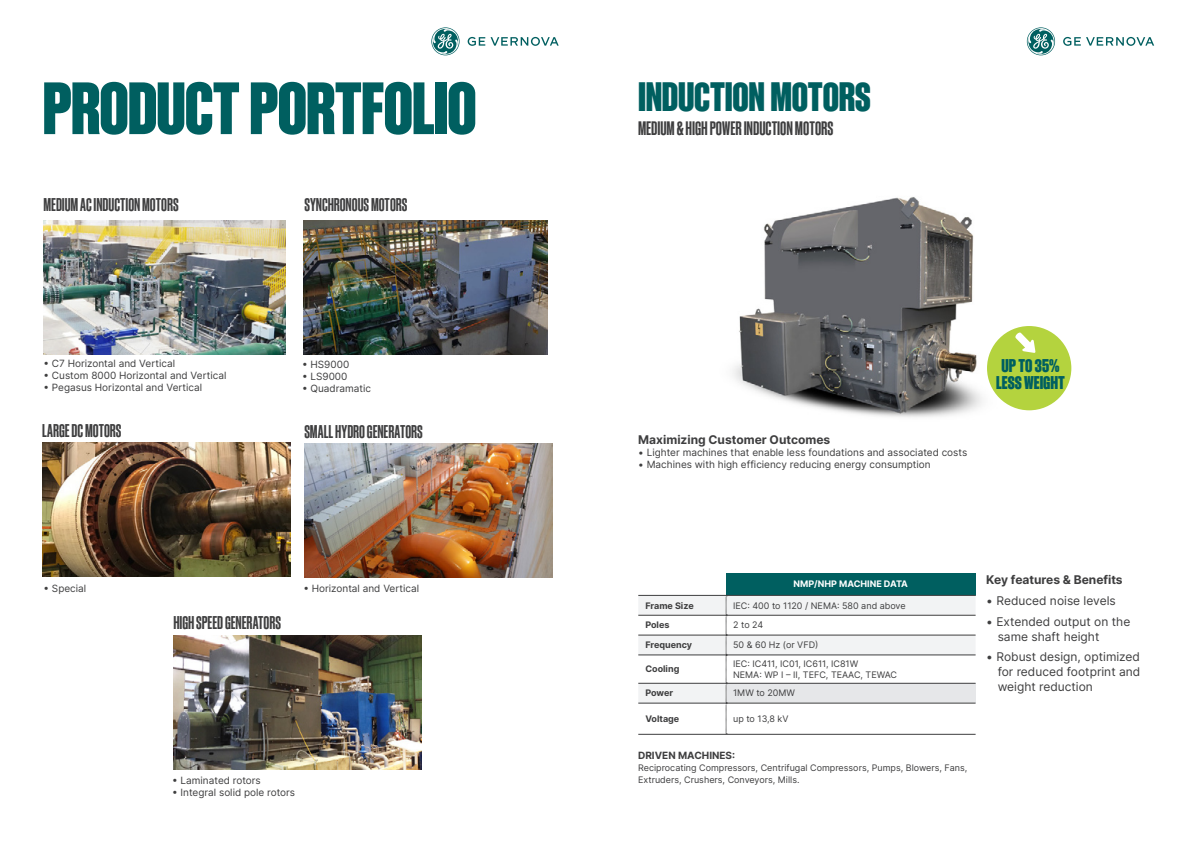
<style>
.page{position:relative;width:1191px;height:842px;background:#fff}
.page>*{position:absolute;margin:0;border:0;box-sizing:border-box;transform-origin:0 0}
.t1{font:800 72px "Sons Condensed";letter-spacing:-.015em;color:#005f60}
.t2{font:800 40px "Sons Condensed";letter-spacing:-.005em;color:#005f60}
.t3{font:600 19px "Sons Condensed";letter-spacing:-.005em;color:#3e3e3f}
.t4{font:600 18px "Sons Condensed";letter-spacing:-.005em;color:#3e3e3f}
.t5{font:800 18px/17px "Sons Condensed";color:#005f60;text-align:center}
.t6{font:12px/15px "Inter";color:#3e3e3f}
.t7{font:700 12px "Inter";color:#3e3e3f}
.t8{font:10px "Inter";color:#3e3e3f}
.t9{font:700 10px "Inter";color:#3e3e3f}
.t10{font:9px/12px "Inter";color:#3e3e3f}
.t11{font:700 9px "Inter";color:#3e3e3f}
.t12{font:700 9px "Inter";color:#fff}
</style>
<div class="page">
<svg style="left:431px;top:27px;width:28px;height:28px"></svg>
<svg style="left:467px;top:37px;width:91px;height:9px"></svg>
<svg style="left:1026px;top:27px;width:29px;height:28px"></svg>
<svg style="left:1063px;top:37px;width:17px;height:9px"></svg>
<svg style="left:1086px;top:37px;width:68px;height:9px"></svg>
<img style="left:173px;top:635px;width:249px;height:135px">
<img style="left:43px;top:220px;width:243px;height:134px">
<img style="left:303px;top:220px;width:244px;height:134px">
<img style="left:42px;top:442px;width:249px;height:135px">
<img style="left:304px;top:443px;width:248px;height:135px">
<img style="left:732px;top:197px;width:283px;height:220px">
<div style="left:987px;top:326px;width:84px;height:84px;background:#b4d33e;border-radius:50%"></div>
<svg style="left:1015px;top:332px;width:20px;height:21px"></svg>
<div style="left:726px;top:573px;width:249px;height:22px;background:#005f60"></div>
<hr style="left:638px;top:734px;width:88px;height:1px;background:#3e3e3f">
<svg style="left:638px;top:595px;width:337px;height:139px"></svg>
<hr style="left:726px;top:703px;width:249px;height:1px;background:#3e3e3f">
<hr style="left:726px;top:734px;width:249px;height:1px;background:#3e3e3f">
<h1 class="t1" style="left:43px;top:69px;width:435px">PRODUCT PORTFOLIO</h1>
<h3 class="t4" style="left:44px;top:195px;width:137px">MEDIUM AC INDUCTION MOTORS</h3>
<p class="t8" style="left:44px;top:356px;width:133px">• C7 Horizontal and Vertical</p>
<p class="t8" style="left:44px;top:368px;width:184px">• Custom 8000 Horizontal and Vertical</p>
<p class="t8" style="left:44px;top:380px;width:160px">• Pegasus Horizontal and Vertical</p>
<h3 class="t4" style="left:304px;top:195px;width:104px">SYNCHRONOUS MOTORS</h3>
<p class="t8" style="left:302px;top:357px;width:49px">• HS9000</p>
<p class="t8" style="left:302px;top:369px;width:47px">• LS9000</p>
<p class="t8" style="left:302px;top:381px;width:70px">• Quadramatic</p>
<h3 class="t4" style="left:42px;top:421px;width:81px">LARGE DC MOTORS</h3>
<h3 class="t4" style="left:304px;top:422px;width:120px">SMALL HYDRO GENERATORS</h3>
<p class="t8" style="left:44px;top:581px;width:44px">• Special</p>
<h3 class="t4" style="left:173px;top:613px;width:109px">HIGH SPEED GENERATORS</h3>
<p class="t8" style="left:303px;top:581px;width:117px">• Horizontal and Vertical</p>
<p class="t8" style="left:172px;top:773px;width:90px">• Laminated rotors</p>
<p class="t8" style="left:172px;top:785px;width:125px">• Integral solid pole rotors</p>
<h2 class="t2" style="left:638px;top:75px;width:234px">INDUCTION MOTORS</h2>
<h3 class="t3" style="left:638px;top:118px;width:197px">MEDIUM &amp; HIGH POWER INDUCTION MOTORS</h3>
<p class="t7" style="left:638px;top:431px;width:193px">Maximizing Customer Outcomes</p>
<p class="t8" style="left:638px;top:445px;width:330px">• Lighter machines that enable less foundations and associated costs</p>
<p class="t8" style="left:638px;top:457px;width:294px">• Machines with high efficiency reducing energy consumption</p>
<h3 class="t5" style="left:996px;top:357px;width:71px">UP TO 35%<br>LESS WEIGHT</h3>
<p class="t12" style="left:793px;top:577px;width:116px">NMP/NHP MACHINE DATA</p>
<p class="t11" style="left:645px;top:599px;width:50px">Frame Size</p>
<p class="t10" style="left:733px;top:599px;width:174px">IEC: 400 to 1120 / NEMA: 580 and above</p>
<p class="t11" style="left:645px;top:619px;width:26px">Poles</p>
<p class="t10" style="left:733px;top:619px;width:32px">2 to 24</p>
<p class="t11" style="left:645px;top:638px;width:48px">Frequency</p>
<p class="t10" style="left:733px;top:639px;width:87px">50 &amp; 60 Hz (or VFD)</p>
<p class="t11" style="left:645px;top:662px;width:36px">Cooling</p>
<p class="t10" style="left:733px;top:657px;width:165px;line-height:11.5px">IEC: IC411, IC01, IC611, IC81W<br>NEMA: WP I – II, TEFC, TEAAC, TEWAC</p>
<p class="t11" style="left:645px;top:687px;width:29px">Power</p>
<p class="t10" style="left:733px;top:687px;width:63px">1MW to 20MW</p>
<p class="t11" style="left:645px;top:712px;width:35px">Voltage</p>
<p class="t10" style="left:733px;top:712px;width:57px">up to 13,8 kV</p>
<p class="t9" style="left:638px;top:748px;width:99px">DRIVEN MACHINES:</p>
<p class="t10" style="left:638px;top:762px;width:331px">Reciprocating Compressors, Centrifugal Compressors, Pumps, Blowers, Fans,<br>Extruders, Crushers, Conveyors, Mills.</p>
<p class="t7" style="left:986px;top:571px;width:138px">Key features &amp; Benefits</p>
<p class="t6" style="left:986px;top:593px;width:131px">• Reduced noise levels</p>
<p class="t6" style="left:997px;top:613px;width:134px;text-indent:-11px">• Extended output on the same shaft height</p>
<p class="t6" style="left:997px;top:649px;width:144px;text-align:justify;text-indent:-11px">• Robust design, optimized for reduced footprint and weight reduction</p>
</div>
